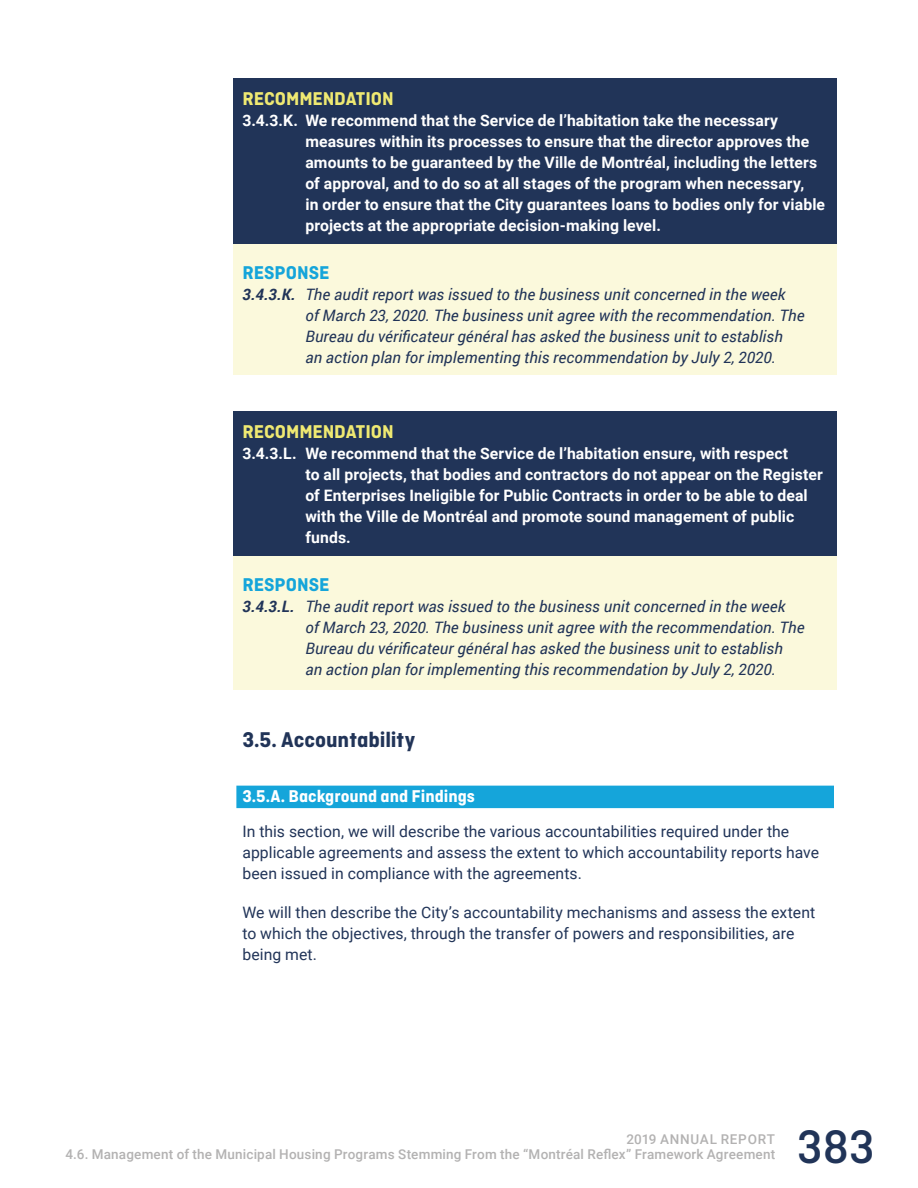
<style>
.page{position:relative;width:918px;height:1188px;background:#fff}
.page>*{position:absolute;margin:0;border:0;box-sizing:border-box;transform-origin:0 0}
.t1{font:500 49.5px "Ciutadella";color:#213458}
.t2{font:700 22.5px "Ciutadella";color:#213458}
.t3{font:700 19.5px "Ciutadella";letter-spacing:-.005em;color:#efe972}
.t4{font:700 19.5px "Ciutadella";color:#15a5da}
.t5{font:700 18px "Ciutadella";color:#fff}
.t6{font:700 15.75px/21px "Roboto";letter-spacing:.005em;color:#fff}
.t7{font:italic 15.75px/21px "Roboto";letter-spacing:.005em;color:#213458}
.t8{font:15.75px/21px "Roboto";letter-spacing:.005em;color:#213458}
.t9{font:500 13.5px/15px "Roboto";letter-spacing:.015em;color:#b3b2b2;text-align:right}
.s1{font-weight:700}
</style>
<div class="page">
<div style="left:233px;top:241px;width:604px;height:133px;background:#fbf9dc"></div>
<div style="left:233px;top:556px;width:604px;height:133px;background:#fbf9dc"></div>
<div style="left:233px;top:78px;width:604px;height:166px;background:#213458"></div>
<div style="left:233px;top:411px;width:604px;height:145px;background:#213458"></div>
<div style="left:236px;top:786px;width:598px;height:22px;background:#15a5da"></div>
<p class="t3" style="left:242px;top:87px;width:153px">RECOMMENDATION</p>
<p class="t6" style="left:305px;top:109px;width:521px;text-indent:-63px">3.4.3.K. We recommend that the Service de l’habitation take the necessary measures within its processes to ensure that the director approves the amounts to be guaranteed by the Ville de Montréal, including the letters of approval, and to do so at all stages of the program when necessary,<br>in order to ensure that the City guarantees loans to bodies only for viable projects at the appropriate decision-making level.</p>
<p class="t4" style="left:242px;top:261px;width:89px">RESPONSE</p>
<p class="t7" style="left:305px;top:283px;width:501px;text-indent:-63px"><span class="s1">3.4.3.K.</span> The audit report was issued to the business unit concerned in the week<br>of March 23, 2020. The business unit agree with the recommendation. The Bureau du vérificateur général has asked the business unit to establish<br>an action plan for implementing this recommendation by July 2, 2020.</p>
<p class="t3" style="left:242px;top:420px;width:153px">RECOMMENDATION</p>
<p class="t6" style="left:305px;top:442px;width:519px;text-indent:-63px">3.4.3.L. We recommend that the Service de l’habitation ensure, with respect<br>to all projects, that bodies and contractors do not appear on the Register of Enterprises Ineligible for Public Contracts in order to be able to deal with the Ville de Montréal and promote sound management of public funds.</p>
<p class="t4" style="left:242px;top:573px;width:89px">RESPONSE</p>
<p class="t7" style="left:305px;top:595px;width:501px;text-indent:-63px"><span class="s1">3.4.3.L.</span> The audit report was issued to the business unit concerned in the week<br>of March 23, 2020. The business unit agree with the recommendation. The Bureau du vérificateur général has asked the business unit to establish<br>an action plan for implementing this recommendation by July 2, 2020.</p>
<h2 class="t2" style="left:242px;top:726px;width:174px">3.5. Accountability</h2>
<p class="t5" style="left:242px;top:786px;width:234px">3.5.A. Background and Findings</p>
<p class="t8" style="left:242px;top:820px;width:578px">In this section, we will describe the various accountabilities required under the applicable agreements and assess the extent to which accountability reports have been issued in compliance with the agreements.</p>
<p class="t8" style="left:242px;top:901px;width:575px">We will then describe the City’s accountability mechanisms and assess the extent to which the objectives, through the transfer of powers and responsibilities, are being met.</p>
<p class="t9" style="left:65px;top:1131px;width:711px">2019 ANNUAL REPORT<br>4.6. Management of the Municipal Housing Programs Stemming From the “Montréal Reflex” Framework Agreement</p>
<h1 class="t1" style="left:797px;top:1119px;width:79px">383</h1>
</div>
